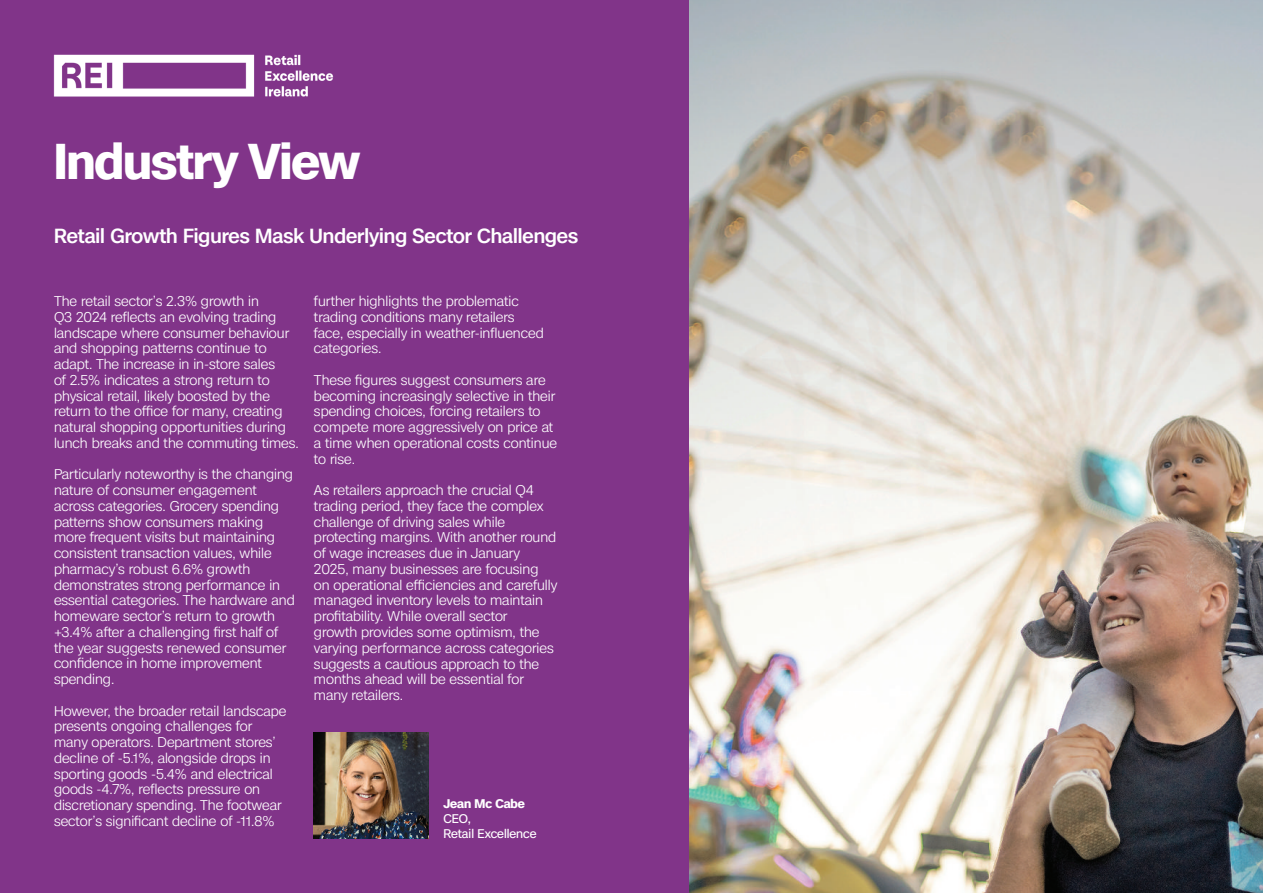
<style>
.page{position:relative;width:1263px;height:893px;background:#813489}
.page>*{position:absolute;margin:0;border:0;box-sizing:border-box;transform-origin:0 0}
.t1{font:700 48px "AIB Case";letter-spacing:-.01em;color:#fff}
.t2{font:500 19.5px "AIB Case";color:#fff}
.t3{font:300 13.5px/15.8px "AIB Case";color:#fff}
.t4{font:12px/15px "AIB Case";color:#fff}
.t5{font:700 12px "AIB Case";color:#fff}
</style>
<div class="page">
<img style="left:689px;top:0;width:574px;height:893px">
<img style="left:314px;top:732px;width:114px;height:107px">
<img style="left:53px;top:54px;width:281px;height:43px">
<h1 class="t1" style="left:54px;top:124px;width:307px">Industry View</h1>
<h2 class="t2" style="left:54px;top:221px;width:525px">Retail Growth Figures Mask Underlying Sector Challenges</h2>
<p class="t3" style="left:54px;top:293px;width:246px">The retail sector’s 2.3% growth in<br>Q3 2024 reflects an evolving trading landscape where consumer behaviour and shopping patterns continue to adapt. The increase in in-store sales<br>of 2.5% indicates a strong return to physical retail, likely boosted by the return to the office for many, creating natural shopping opportunities during lunch breaks and the commuting times.</p>
<p class="t3" style="left:54px;top:466px;width:242px">Particularly noteworthy is the changing nature of consumer engagement across categories. Grocery spending patterns show consumers making more frequent visits but maintaining consistent transaction values, while pharmacy’s robust 6.6% growth demonstrates strong performance in essential categories. The hardware and homeware sector’s return to growth +3.4% after a challenging first half of the year suggests renewed consumer confidence in home improvement spending.</p>
<p class="t3" style="left:54px;top:703px;width:234px">However, the broader retail landscape presents ongoing challenges for many operators. Department stores’ decline of -5.1%, alongside drops in sporting goods -5.4% and electrical goods -4.7%, reflects pressure on discretionary spending. The footwear sector’s significant decline of -11.8%</p>
<p class="t3" style="left:314px;top:293px;width:231px">further highlights the problematic trading conditions many retailers face, especially in weather-influenced categories.</p>
<p class="t3" style="left:314px;top:372px;width:245px">These figures suggest consumers are becoming increasingly selective in their spending choices, forcing retailers to compete more aggressively on price at a time when operational costs continue to rise.</p>
<p class="t3" style="left:314px;top:482px;width:245px">As retailers approach the crucial Q4 trading period, they face the complex challenge of driving sales while protecting margins. With another round of wage increases due in January 2025, many businesses are focusing on operational efficiencies and carefully managed inventory levels to maintain profitability. While overall sector<br>growth provides some optimism, the varying performance across categories suggests a cautious approach to the months ahead will be essential for many retailers.</p>
<p class="t5" style="left:443px;top:794px;width:83px">Jean Mc Cabe</p>
<p class="t4" style="left:443px;top:811px;width:95px">CEO,<br>Retail Excellence</p>
</div>
